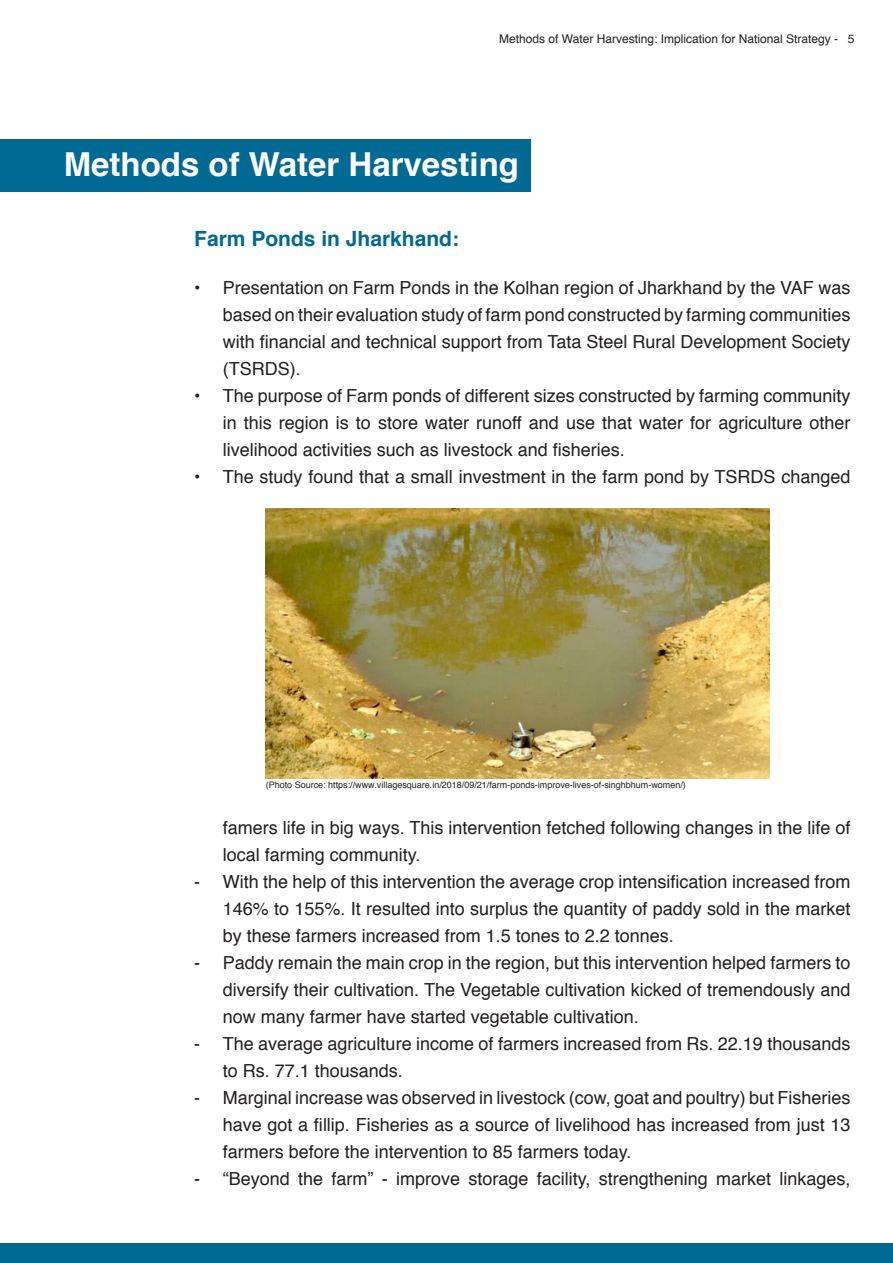
<style>
.page{position:relative;width:893px;height:1263px;background:#fff}
.page>*{position:absolute;margin:0;border:0;box-sizing:border-box;transform-origin:0 0}
.t1{font:700 33px "Helvetica";color:#fff}
.t2{font:700 21px "Helvetica";color:#006a94}
.t3{font:18px/27px "Helvetica";color:#231f20;text-align:justify}
.t4{font:12px "Helvetica";color:#231f20}
.t5{font:9px "Helvetica";color:#231f20}
</style>
<div class="page">
<div style="left:0;top:1244px;width:893px;height:19px;background:#006a94"></div>
<div style="left:0;top:139px;width:530px;height:52px;background:#006a94"></div>
<img style="left:266px;top:508px;width:503px;height:270px">
<p class="t4" style="left:499px;top:29px;width:357px">Methods of Water Harvesting: Implication for National Strategy - 5</p>
<p class="t1" style="left:64px;top:137px;width:457px">Methods of Water Harvesting</p>
<p class="t2" style="left:194px;top:222px;width:266px">Farm Ponds in Jharkhand:</p>
<p class="t3" style="left:223px;top:275px;width:629px;text-indent:-28px">• Presentation on Farm Ponds in the Kolhan region of Jharkhand by the VAF was based on their evaluation study of farm pond constructed by farming communities with financial and technical support from Tata Steel Rural Development Society (TSRDS).</p>
<p class="t3" style="left:223px;top:383px;width:629px;text-indent:-28px">• The purpose of Farm ponds of different sizes constructed by farming community in this region is to store water runoff and use that water for agriculture other livelihood activities such as livestock and fisheries.</p>
<p class="t3" style="left:194px;top:464px;width:658px">• The study found that a small investment in the farm pond by TSRDS changed</p>
<p class="t5" style="left:266px;top:778px;width:422px">(Photo Source: https://www.villagesquare.in/2018/09/21/farm-ponds-improve-lives-of-singhbhum-women/)</p>
<p class="t3" style="left:223px;top:815px;width:629px">famers life in big ways. This intervention fetched following changes in the life of local farming community.</p>
<p class="t3" style="left:223px;top:869px;width:629px;text-indent:-28px">- With the help of this intervention the average crop intensification increased from 146% to 155%. It resulted into surplus the quantity of paddy sold in the market by these farmers increased from 1.5 tones to 2.2 tonnes.</p>
<p class="t3" style="left:223px;top:950px;width:629px;text-indent:-28px">- Paddy remain the main crop in the region, but this intervention helped farmers to diversify their cultivation. The Vegetable cultivation kicked of tremendously and now many farmer have started vegetable cultivation.</p>
<p class="t3" style="left:223px;top:1031px;width:629px;text-indent:-28px">- The average agriculture income of farmers increased from Rs. 22.19 thousands to Rs. 77.1 thousands.</p>
<p class="t3" style="left:223px;top:1085px;width:629px;text-indent:-28px">- Marginal increase was observed in livestock (cow, goat and poultry) but Fisheries have got a fillip. Fisheries as a source of livelihood has increased from just 13 farmers before the intervention to 85 farmers today.</p>
<p class="t3" style="left:194px;top:1166px;width:658px">- “Beyond the farm” - improve storage facility, strengthening market linkages,</p>
</div>
